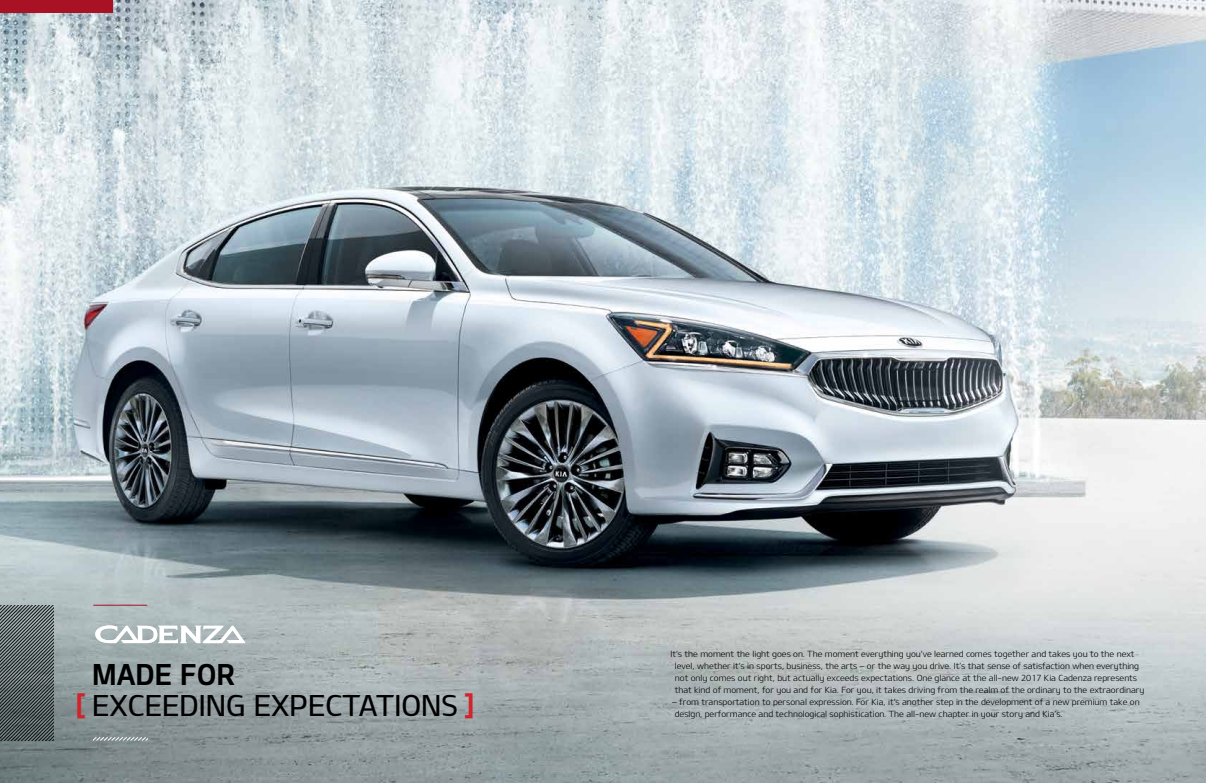
<style>
.page{position:relative;width:1206px;height:783px;background:#fff}
.page>*{position:absolute;margin:0;border:0;box-sizing:border-box;transform-origin:0 0}
.t1{font:28.8px "Design KOTFM";color:#000}
.t2{font:28.8px "Design KOTFB";color:#000}
.t3{font:8.5px/12px "Design KOTFL";color:#000}
.s1{font-family:"Design KOTFB";color:#d2232a}
</style>
<div class="page">
<img style="left:0;top:0;width:1206px;height:783px">
<div style="left:0;top:0;width:112px;height:13px;background:#a91124"></div>
<hr style="left:93px;top:605px;width:54px;height:1px;background:#a91124">
<svg style="left:93px;top:737px;width:54px;height:4px"></svg>
<svg style="left:0;top:605px;width:54px;height:136px;background:#596263"></svg>
<svg style="left:95px;top:625px;width:150px;height:18px"></svg>
<h1 class="t2" style="left:92px;top:656px;width:145px">MADE FOR</h1>
<h1 class="t1" style="left:76px;top:687px;width:400px"><span class="s1">[</span> EXCEEDING EXPECTATIONS <span class="s1">]</span></h1>
<p class="t3" style="left:675px;top:647px;width:471px;text-indent:-4px">It’s the moment the light goes on. The moment everything you’ve learned comes together and takes you to the next level, whether it’s in sports, business, the arts – or the way you drive. It’s that sense of satisfaction when everything not only comes out right, but actually exceeds expectations. One glance at the all-new 2017 Kia Cadenza represents that kind of moment, for you and for Kia. For you, it takes driving from the realm of the ordinary to the extraordinary</p>
<p class="t3" style="left:675px;top:696px;width:466px;text-indent:-3px">– from transportation to personal expression. For Kia, it’s another step in the development of a new premium take on design, performance and technological sophistication. The all-new chapter in your story and Kia’s.</p>
</div>
